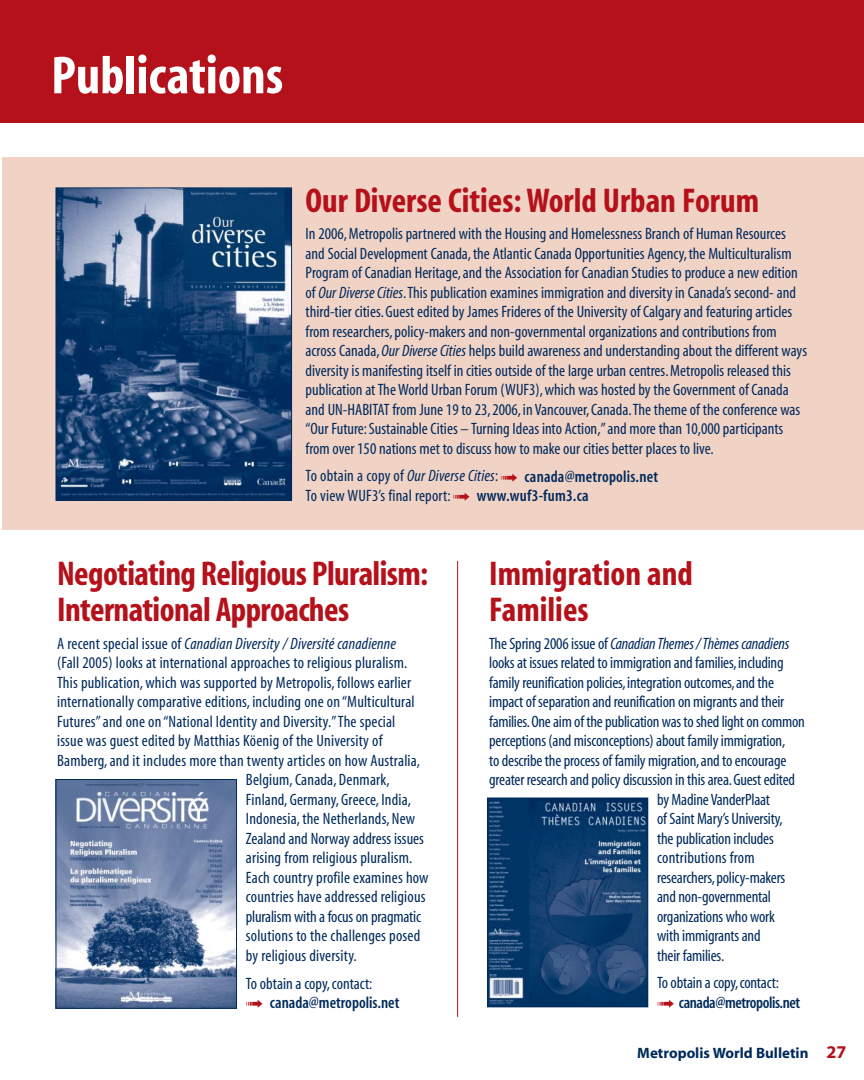
<style>
.page{position:relative;width:864px;height:1080px;background:#fff}
.page>*{position:absolute;margin:0;border:0;box-sizing:border-box;transform-origin:0 0}
.t1{font:700 condensed 54px "Myriad";color:#fff}
.t2{font:700 condensed 34.5px/36px "Myriad";letter-spacing:-.015em;color:#b5111a}
.t3{font:condensed 16.5px/19.5px "Myriad";color:#002a5c}
.t4{font:italic condensed 16.5px "Myriad";color:#002a5c}
.t5{font:700 15px "Myriad";color:#002a5c}
.s1{font-style:italic}
.s2{color:#b5111a}
.s3{font-weight:600}
.s4{font-style:normal}
.s5{font-size:18px;color:#b5111a}
</style>
<div class="page">
<div style="left:2px;top:157px;width:862px;height:373px;background:#f1d3c6"></div>
<div style="left:0;top:0;width:864px;height:122px;background:#b5111a"></div>
<img style="left:489px;top:800px;width:157px;height:205px">
<div style="left:487px;top:798px;width:161px;height:209px;border:1px solid #002a5c"></div>
<img style="left:58px;top:781px;width:177px;height:226px">
<div style="left:56px;top:779px;width:181px;height:230px;border:1px solid #002a5c"></div>
<hr style="left:457px;top:561px;width:1px;height:456px;background:#b5111a">
<img style="left:58px;top:190px;width:232px;height:309px">
<div style="left:56px;top:188px;width:236px;height:313px;border:1px solid #002a5c"></div>
<h1 class="t1" style="left:51px;top:55px;width:234px">Publications</h1>
<h2 class="t2" style="left:306px;top:186px;width:455px">Our Diverse Cities: World Urban Forum</h2>
<p class="t3" style="left:306px;top:226px;width:503px">In 2006, Metropolis partnered with the Housing and Homelessness Branch of Human Resources and Social Development Canada, the Atlantic Canada Opportunities Agency, the Multiculturalism Program of Canadian Heritage, and the Association for Canadian Studies to produce a new edition of <span class="s1">Our Diverse Cities</span>.This publication examines immigration and diversity in Canada’s second- and third-tier cities.Guest edited by James Frideres of the University of Calgary and featuring articles from researchers, policy-makers and non-governmental organizations and contributions from across Canada, <span class="s1">Our Diverse Cities</span> helps build awareness and understanding about the different ways diversity is manifesting itself in cities outside of the large urban centres.Metropolis released this publication at The World Urban Forum (WUF3), which was hosted by the Government of Canada and UN-HABITAT from June 19 to 23, 2006, in Vancouver, Canada.The theme of the conference was “Our Future:Sustainable Cities – Turning Ideas into Action,”and more than 10,000 participants from over 150 nations met to discuss how to make our cities better places to live.</p>
<p class="t3" style="left:306px;top:468px;width:354px">To obtain a copy of <span class="s1">Our Diverse Cities</span>:<span class="s2">➟</span> <span class="s3">canada@metropolis.net<br></span>To view WUF3’s final report:<span class="s2">➟</span> <span class="s3">www.wuf3-fum3.ca</span></p>
<h2 class="t2" style="left:57px;top:559px;width:373px">Negotiating Religious Pluralism:<br>International Approaches</h2>
<p class="t4" style="left:57px;top:637px;width:341px"><span class="s4">A recent special issue of</span> Canadian Diversity / Diversité canadienne</p>
<p class="t3" style="left:57px;top:655px;width:352px">(Fall 2005) looks at international approaches to religious pluralism.</p>
<p class="t3" style="left:57px;top:674px;width:356px">This publication, which was supported by Metropolis, follows earlier</p>
<p class="t3" style="left:57px;top:694px;width:359px">internationally comparative editions, including one on “Multicultural</p>
<p class="t3" style="left:57px;top:713px;width:340px">Futures” and one on “National Identity and Diversity.”The special</p>
<p class="t3" style="left:57px;top:733px;width:327px">issue was guest edited by Matthias Köenig of the University of</p>
<p class="t3" style="left:57px;top:752px;width:365px">Bamberg, and it includes more than twenty articles on how Australia,</p>
<p class="t3" style="left:246px;top:772px;width:145px">Belgium, Canada, Denmark,</p>
<p class="t3" style="left:246px;top:791px;width:167px">Finland, Germany, Greece, India,</p>
<p class="t3" style="left:246px;top:811px;width:171px">Indonesia, the Netherlands, New</p>
<p class="t3" style="left:246px;top:830px;width:180px">Zealand and Norway address issues</p>
<p class="t3" style="left:246px;top:850px;width:168px">arising from religious pluralism.</p>
<p class="t3" style="left:246px;top:869px;width:184px">Each country profile examines how</p>
<p class="t3" style="left:246px;top:889px;width:181px">countries have addressed religious</p>
<p class="t3" style="left:246px;top:908px;width:177px">pluralism with a focus on pragmatic</p>
<p class="t3" style="left:246px;top:928px;width:176px">solutions to the challenges posed</p>
<p class="t3" style="left:246px;top:947px;width:112px">by religious diversity.</p>
<p class="t3" style="left:246px;top:975px;width:155px">To obtain a copy, contact:<br><span class="s2">➟</span> <span class="s3">canada@metropolis.net</span></p>
<h2 class="t2" style="left:489px;top:559px;width:205px">Immigration and<br>Families</h2>
<p class="t4" style="left:489px;top:637px;width:302px"><span class="s4">The Spring 2006 issue of</span> Canadian Themes / Thèmes canadiens</p>
<p class="t3" style="left:489px;top:654px;width:296px">looks at issues related to immigration and families,including</p>
<p class="t3" style="left:489px;top:674px;width:286px">family reunification policies,integration outcomes,and the</p>
<p class="t3" style="left:489px;top:693px;width:297px">impact of separation and reunification on migrants and their</p>
<p class="t3" style="left:489px;top:713px;width:317px">families.One aim of the publication was to shed light on common</p>
<p class="t3" style="left:489px;top:732px;width:298px">perceptions (and misconceptions) about family immigration,</p>
<p class="t3" style="left:489px;top:752px;width:299px">to describe the process of family migration,and to encourage</p>
<p class="t3" style="left:489px;top:771px;width:307px">greater research and policy discussion in this area.Guest edited</p>
<p class="t3" style="left:657px;top:791px;width:114px">by Madine VanderPlaat</p>
<p class="t3" style="left:657px;top:810px;width:127px">of Saint Mary’s University,</p>
<p class="t3" style="left:657px;top:830px;width:118px">the publication includes</p>
<p class="t3" style="left:657px;top:849px;width:99px">contributions from</p>
<p class="t3" style="left:657px;top:869px;width:130px">researchers,policy-makers</p>
<p class="t3" style="left:657px;top:888px;width:115px">and non-governmental</p>
<p class="t3" style="left:657px;top:908px;width:119px">organizations who work</p>
<p class="t3" style="left:657px;top:927px;width:105px">with immigrants and</p>
<p class="t3" style="left:657px;top:947px;width:69px">their families.</p>
<p class="t3" style="left:657px;top:974px;width:145px">To obtain a copy,contact: <span class="s2">➟</span> <span class="s3">canada@metropolis.net</span></p>
<p class="t5" style="left:637px;top:1047px;width:211px">Metropolis World Bulletin <span class="s5">27</span></p>
</div>
